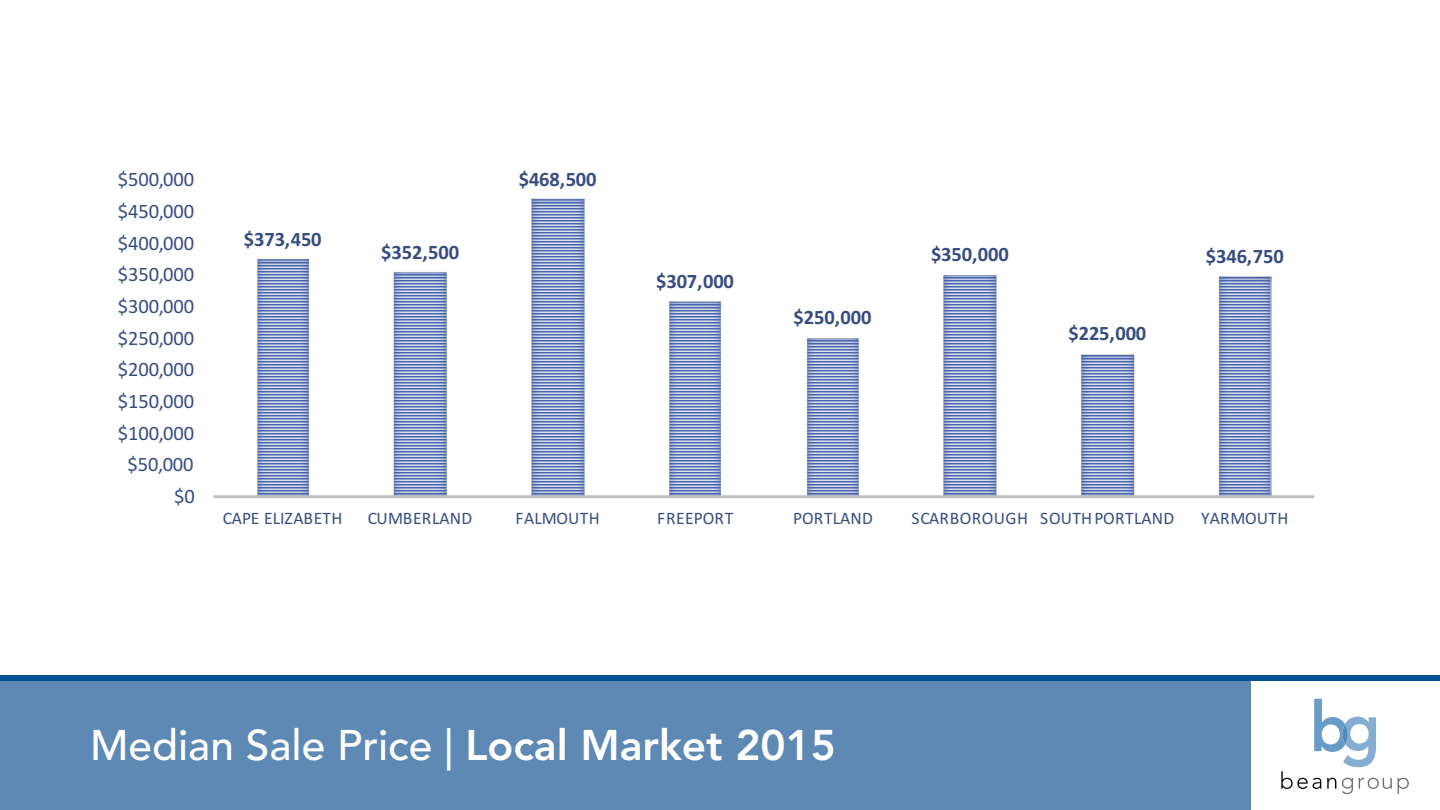
<style>
.page{position:relative;width:1440px;height:810px;background:#fff}
.page>*{position:absolute;margin:0;border:0;box-sizing:border-box;transform-origin:0 0}
.t1{font:500 42.5px "Avenir";color:#fff}
.t2{font:20.5px "Calibri";letter-spacing:-.005em;color:#374d81}
.t3{font:700 20.5px "Calibri";letter-spacing:-.005em;color:#374d81}
.t4{font:17.62px "Calibri";letter-spacing:.01em;color:#374d81}
.s1{font-weight:800}
</style>
<div class="page">
<div style="left:0;top:675px;width:1250px;height:135px;background:#5d89b4"></div>
<img style="left:257px;top:198px;width:1015px;height:297px">
<hr style="left:214px;top:495px;width:1100px;height:3px;background:#bfbfbf">
<svg style="left:1398px;top:778px;width:11px;height:16px"></svg>
<svg style="left:1281px;top:699px;width:111px;height:95px"></svg>
<svg style="left:1342px;top:724px;width:6px;height:20px"></svg>
<div style="left:0;top:675px;width:1440px;height:6px;background:#005295"></div>
<p class="t2" style="left:118px;top:165px;width:78px">$500,000</p>
<p class="t2" style="left:118px;top:197px;width:78px">$450,000</p>
<p class="t2" style="left:118px;top:228px;width:78px">$400,000</p>
<p class="t2" style="left:118px;top:260px;width:78px">$350,000</p>
<p class="t2" style="left:118px;top:292px;width:78px">$300,000</p>
<p class="t2" style="left:118px;top:324px;width:78px">$250,000</p>
<p class="t2" style="left:118px;top:355px;width:78px">$200,000</p>
<p class="t2" style="left:118px;top:387px;width:78px">$150,000</p>
<p class="t2" style="left:118px;top:419px;width:78px">$100,000</p>
<p class="t2" style="left:127px;top:450px;width:68px">$50,000</p>
<p class="t2" style="left:174px;top:482px;width:22px">$0</p>
<p class="t3" style="left:244px;top:224px;width:79px">$373,450</p>
<p class="t3" style="left:381px;top:238px;width:79px">$352,500</p>
<p class="t3" style="left:519px;top:164px;width:79px">$468,500</p>
<p class="t3" style="left:656px;top:267px;width:79px">$307,000</p>
<p class="t3" style="left:794px;top:303px;width:79px">$250,000</p>
<p class="t3" style="left:931px;top:239px;width:79px">$350,000</p>
<p class="t3" style="left:1068px;top:319px;width:79px">$225,000</p>
<p class="t3" style="left:1206px;top:241px;width:79px">$346,750</p>
<p class="t4" style="left:223px;top:506px;width:121px">CAPE ELIZABETH</p>
<p class="t4" style="left:368px;top:506px;width:106px">CUMBERLAND</p>
<p class="t4" style="left:515px;top:506px;width:86px">FALMOUTH</p>
<p class="t4" style="left:657px;top:506px;width:77px">FREEPORT</p>
<p class="t4" style="left:793px;top:506px;width:81px">PORTLAND</p>
<p class="t4" style="left:912px;top:506px;width:264px">SCARBOROUGH SOUTH PORTLAND</p>
<p class="t4" style="left:1201px;top:506px;width:89px">YARMOUTH</p>
<h1 class="t1" style="left:90px;top:721px;width:748px">Median Sale Price | <span class="s1">Local Market 2015</span></h1>
</div>
